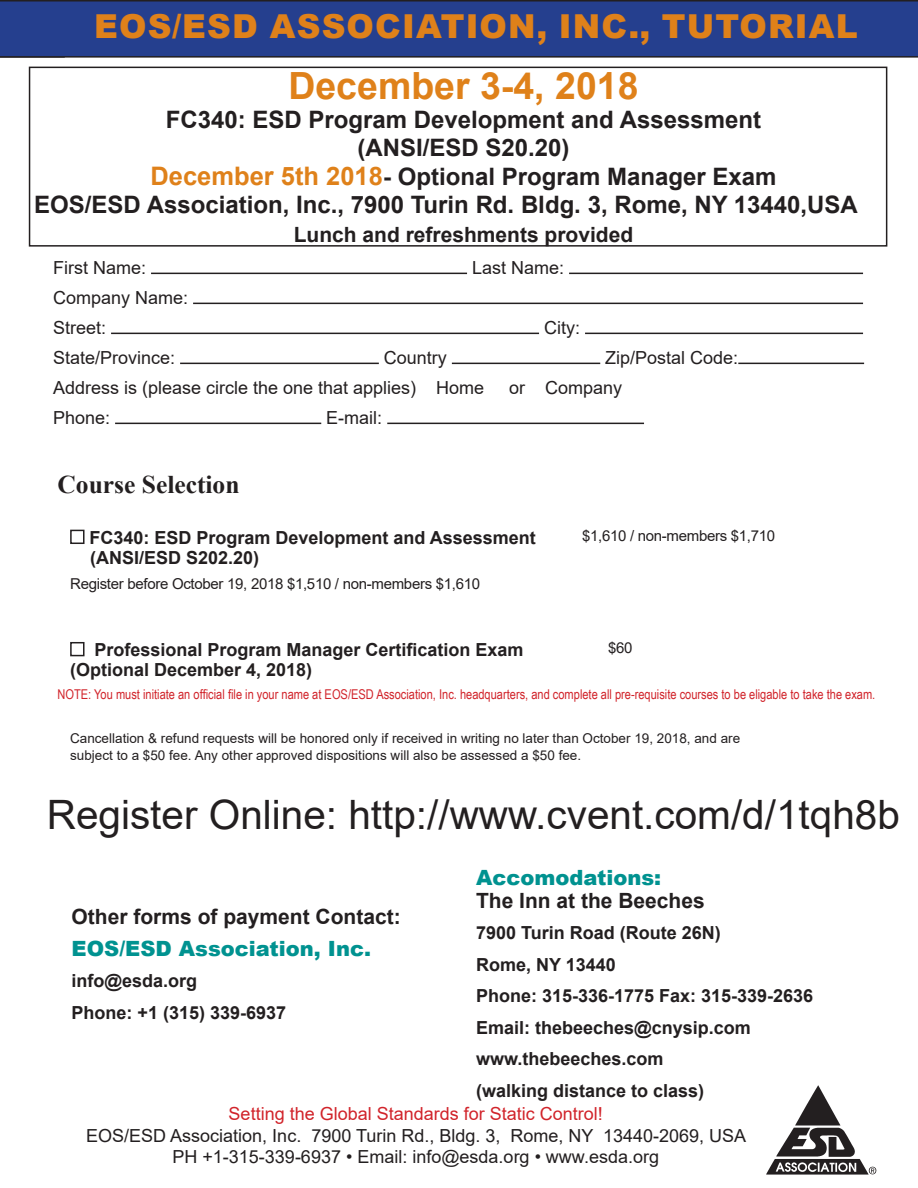
<style>
.page{position:relative;width:918px;height:1188px;background:#fff}
.page>*{position:absolute;margin:0;border:0;box-sizing:border-box;transform-origin:0 0}
.t1{font:40.5px "Arial";color:#231f20}
.t2{font:700 37.5px "Arial";color:#df811a}
.t3{font:900 33px "Arial";letter-spacing:.035em;color:#df811a}
.t4{font:700 25.5px "Times New Roman";color:#231f20}
.t5{font:700 24px "Arial";color:#231f20}
.t6{font:700 21px "Arial";color:#231f20}
.t7{font:900 21px "Arial";color:#009290}
.t8{font:700 18px "Arial";color:#231f20}
.t9{font:18px "Arial";color:#231f20}
.t10{font:18px "Arial";color:#d1232a}
.t11{font:15px "Arial";letter-spacing:-.02em;color:#231f20}
.t12{font:13.5px/16.2px "Arial";color:#231f20}
.t13{font:13.5px "Arial Narrow";color:#d1232a}
.s1{font-size:25.5px;color:#df811a}
</style>
<div class="page">
<div style="left:0;top:0;width:918px;height:58px;background:#253f8e"></div>
<div style="left:29px;top:67px;width:858px;height:180px;border:2px solid #231f20"></div>
<div style="left:70px;top:642px;width:15px;height:14px;border:2px solid #231f20"></div>
<div style="left:70px;top:530px;width:15px;height:14px;border:2px solid #231f20"></div>
<hr style="left:151px;top:273px;width:316px;height:1px;background:#231f20">
<hr style="left:569px;top:273px;width:294px;height:1px;background:#231f20">
<hr style="left:193px;top:303px;width:670px;height:1px;background:#231f20">
<hr style="left:111px;top:333px;width:428px;height:1px;background:#231f20">
<hr style="left:585px;top:333px;width:278px;height:1px;background:#231f20">
<hr style="left:180px;top:363px;width:199px;height:1px;background:#231f20">
<hr style="left:452px;top:363px;width:148px;height:1px;background:#231f20">
<hr style="left:738px;top:363px;width:126px;height:1px;background:#231f20">
<hr style="left:115px;top:423px;width:206px;height:1px;background:#231f20">
<hr style="left:387px;top:423px;width:257px;height:1px;background:#231f20">
<img style="left:766px;top:1085px;width:111px;height:90px">
<h3 class="t3" style="left:94px;top:2px;width:765px">EOS/ESD ASSOCIATION, INC., TUTORIAL</h3>
<h2 class="t2" style="left:288px;top:60px;width:352px">December 3-4, 2018</h2>
<h3 class="t5" style="left:166px;top:102px;width:597px">FC340: ESD Program Development and Assessment</h3>
<h3 class="t5" style="left:357px;top:131px;width:214px">(ANSI/ESD S20.20)</h3>
<h3 class="t5" style="left:151px;top:159px;width:627px"><span class="s1">December 5th 2018</span>- Optional Program Manager Exam</h3>
<h3 class="t5" style="left:34px;top:188px;width:825px">EOS/ESD Association, Inc., 7900 Turin Rd. Bldg. 3, Rome, NY 13440,USA</h3>
<p class="t6" style="left:294px;top:220px;width:341px">Lunch and refreshments provided</p>
<p class="t9" style="left:53px;top:255px;width:95px">First Name:</p>
<p class="t9" style="left:472px;top:255px;width:94px">Last Name:</p>
<p class="t9" style="left:53px;top:285px;width:137px">Company Name:</p>
<p class="t9" style="left:53px;top:315px;width:55px">Street:</p>
<p class="t9" style="left:544px;top:315px;width:37px">City:</p>
<p class="t9" style="left:53px;top:345px;width:124px">State/Province:</p>
<p class="t9" style="left:384px;top:345px;width:65px">Country</p>
<p class="t9" style="left:605px;top:345px;width:135px">Zip/Postal Code:</p>
<p class="t9" style="left:53px;top:375px;width:433px">Address is (please circle the one that applies) Home</p>
<p class="t9" style="left:509px;top:375px;width:115px">or Company</p>
<p class="t9" style="left:53px;top:405px;width:59px">Phone:</p>
<p class="t9" style="left:326px;top:405px;width:57px">E-mail:</p>
<p class="t4" style="left:58px;top:466px;width:184px">Course Selection</p>
<p class="t8" style="left:90px;top:525px;width:448px">FC340: ESD Program Development and Assessment</p>
<p class="t8" style="left:90px;top:545px;width:171px">(ANSI/ESD S202.20)</p>
<p class="t11" style="left:70px;top:573px;width:412px">Register before October 19, 2018 $1,510 / non-members $1,610</p>
<p class="t8" style="left:95px;top:637px;width:431px">Professional Program Manager Certification Exam</p>
<p class="t8" style="left:70px;top:657px;width:244px">(Optional December 4, 2018)</p>
<p class="t11" style="left:582px;top:525px;width:195px">$1,610 / non-members $1,710</p>
<p class="t11" style="left:608px;top:637px;width:26px">$60</p>
<p class="t13" style="left:58px;top:685px;width:819px">NOTE: You must initiate an official file in your name at EOS/ESD Association, Inc. headquarters, and complete all pre-requisite courses to be eligable to take the exam.</p>
<p class="t12" style="left:70px;top:730px;width:672px">Cancellation &amp; refund requests will be honored only if received in writing no later than October 19, 2018, and are subject to a $50 fee. Any other approved dispositions will also be assessed a $50 fee.</p>
<p class="t1" style="left:47px;top:787px;width:855px">Register Online: http://www.cvent.com/d/1tqh8b</p>
<p class="t7" style="left:476px;top:863px;width:187px">Accomodations:</p>
<p class="t6" style="left:476px;top:886px;width:230px">The Inn at the Beeches</p>
<p class="t8" style="left:476px;top:920px;width:246px">7900 Turin Road (Route 26N)</p>
<p class="t8" style="left:476px;top:952px;width:141px">Rome, NY 13440</p>
<p class="t8" style="left:476px;top:983px;width:339px">Phone: 315-336-1775 Fax: 315-339-2636</p>
<p class="t8" style="left:476px;top:1015px;width:276px">Email: thebeeches@cnysip.com</p>
<p class="t8" style="left:476px;top:1046px;width:189px">www.thebeeches.com</p>
<p class="t8" style="left:476px;top:1078px;width:230px">(walking distance to class)</p>
<p class="t10" style="left:229px;top:1101px;width:376px">Setting the Global Standards for Static Control!</p>
<p class="t9" style="left:86px;top:1123px;width:661px">EOS/ESD Association, Inc. 7900 Turin Rd., Bldg. 3, Rome, NY 13440-2069, USA</p>
<p class="t9" style="left:172px;top:1145px;width:488px">PH +1-315-339-6937 • Email: info@esda.org • www.esda.org</p>
<p class="t6" style="left:72px;top:902px;width:331px">Other forms of payment Contact:</p>
<p class="t7" style="left:72px;top:933px;width:301px">EOS/ESD Association, Inc.</p>
<p class="t8" style="left:72px;top:968px;width:127px">info@esda.org</p>
<p class="t8" style="left:72px;top:1000px;width:216px">Phone: +1 (315) 339-6937</p>
</div>
